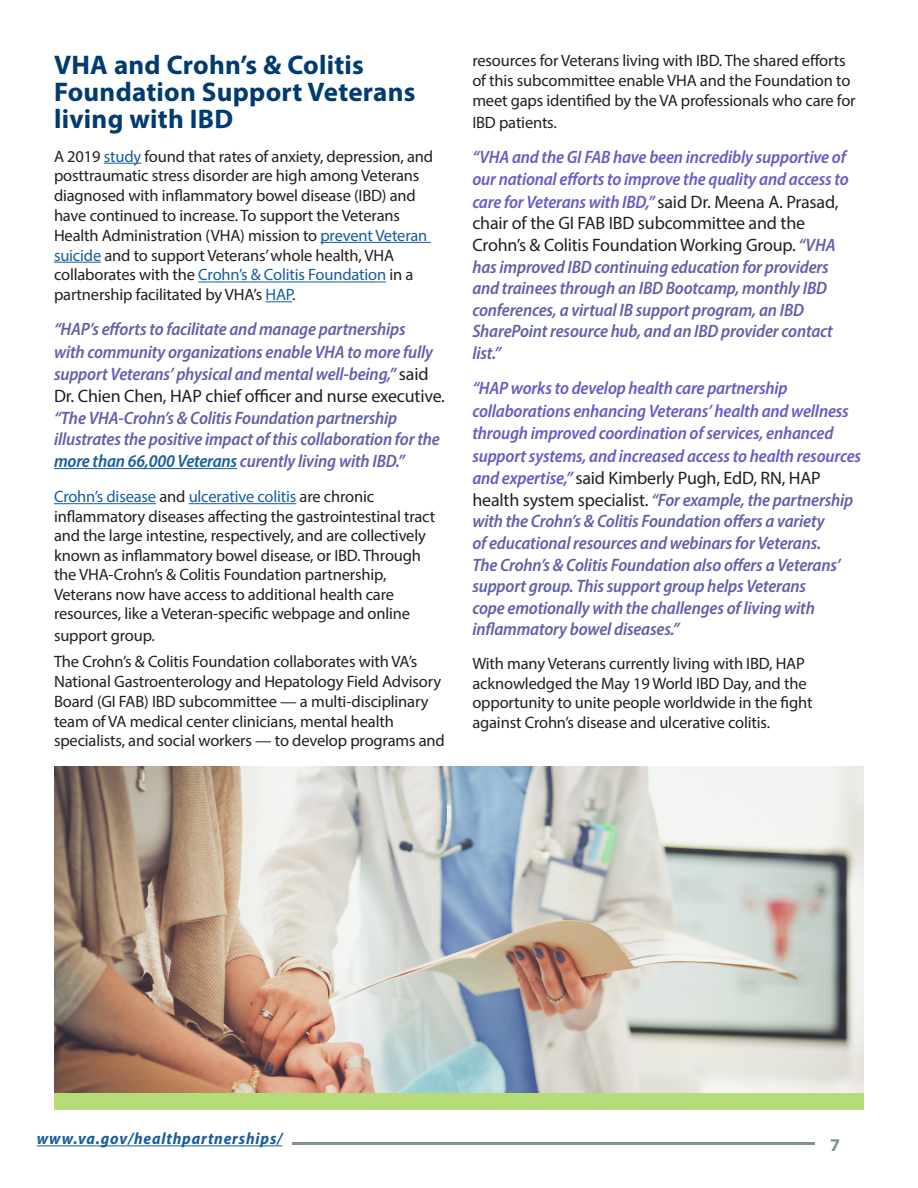
<style>
.page{position:relative;width:918px;height:1188px;background:#fff}
.page>*{position:absolute;margin:0;border:0;box-sizing:border-box;transform-origin:0 0}
.Subheading_2{font:700 27px/27px "Myriad Pro";letter-spacing:.01em;color:#003b71}
.Quote_Callout{font:italic 600 semi-condensed 18px/21.9px "Myriad Pro";letter-spacing:-.01em;color:#6260ab}
.t1{font:700 18px "Myriad Pro";color:#839097}
.Body_Copy{font:16.5px/19.8px "Myriad Pro";letter-spacing:-.01em;color:#231f20}
.t2{font:italic 700 semi-condensed 16.5px "Myriad Pro";letter-spacing:.05em;color:#175d9e}
.s1{color:#175d9e}
.s2{font-weight:400;font-style:normal;font-stretch:normal;color:#231f20}
.s3{color:#655dc6}
</style>
<div class="page">
<hr style="left:293px;top:1143px;width:522px;height:2px;background:#839097">
<div style="left:54px;top:1093px;width:810px;height:17px;background:#b5dc79"></div>
<hr style="left:104px;top:163px;width:37px;height:1px;background:#175d9e">
<hr style="left:320px;top:242px;width:111px;height:1px;background:#175d9e">
<hr style="left:54px;top:262px;width:47px;height:1px;background:#175d9e">
<hr style="left:198px;top:282px;width:188px;height:1px;background:#175d9e">
<svg style="left:265px;top:301px;width:27px;height:1px"></svg>
<hr style="left:54px;top:468px;width:183px;height:1px;background:#175d9e">
<hr style="left:54px;top:503px;width:102px;height:1px;background:#175d9e">
<hr style="left:189px;top:503px;width:107px;height:1px;background:#175d9e">
<hr style="left:37px;top:1145px;width:245px;height:1px;background:#175d9e">
<img style="left:54px;top:767px;width:810px;height:326px">
<p class="Subheading_2" style="left:54px;top:51px;width:363px">VHA and Crohn’s &amp; Colitis<br>Foundation Support Veterans living with IBD</p>
<p class="Body_Copy" style="left:54px;top:146px;width:381px">A 2019 <span class="s1">study</span> found that rates of anxiety, depression, and posttraumatic stress disorder are high among Veterans diagnosed with inflammatory bowel disease (IBD) and have continued to increase. To support the Veterans Health Administration (VHA) mission to <span class="s1">prevent Veteran suicide</span> and to support Veterans’ whole health, VHA collaborates with the <span class="s1">Crohn’s &amp; Colitis Foundation</span> in a partnership facilitated by VHA’s <span class="s1">HAP</span>.</p>
<p class="Quote_Callout" style="left:54px;top:318px;width:393px">“HAP’s efforts to facilitate and manage partnerships<br>with community organizations enable VHA to more fully support Veterans’ physical and mental well-being,” <span class="s2">said Dr. Chien Chen, HAP chief officer and nurse executive. </span>“The VHA-Crohn’s &amp; Colitis Foundation partnership illustrates the positive impact of this collaboration for the <span class="s1">more than 66,000 Veterans</span> curently living with IBD.”</p>
<p class="Body_Copy" style="left:54px;top:487px;width:383px"><span class="s1">Crohn’s disease</span> and <span class="s1">ulcerative colitis</span> are chronic inflammatory diseases affecting the gastrointestinal tract and the large intestine, respectively, and are collectively known as inflammatory bowel disease, or IBD. Through the VHA-Crohn’s &amp; Colitis Foundation partnership, Veterans now have access to additional health care resources, like a Veteran-specific webpage and online</p>
<p class="Body_Copy" style="left:54px;top:625px;width:102px">support group.</p>
<p class="Body_Copy" style="left:54px;top:652px;width:392px">The Crohn’s &amp; Colitis Foundation collaborates with VA’s National Gastroenterology and Hepatology Field Advisory Board (GI FAB) IBD subcommittee — a multi-disciplinary team of VA medical center clinicians, mental health specialists, and social workers — to develop programs and</p>
<p class="Body_Copy" style="left:472px;top:51px;width:385px">resources for Veterans living with IBD. The shared efforts of this subcommittee enable VHA and the Foundation to meet gaps identified by the VA professionals who care for</p>
<p class="Body_Copy" style="left:472px;top:112px;width:86px">IBD patients.</p>
<p class="Quote_Callout" style="left:472px;top:146px;width:378px"><span class="s3">“VHA and the GI FAB have been incredibly supportive of our national efforts to improve the quality and access to care for Veterans with IBD,”</span> <span class="s2">said Dr. Meena A. Prasad, chair of the GI FAB IBD subcommittee and the Crohn’s &amp; Colitis Foundation Working Group.</span> “VHA has improved IBD continuing education for providers and trainees through an IBD Bootcamp, monthly IBD conferences, a virtual IB support program, an IBD SharePoint resource hub, and an IBD provider contact list.”</p>
<p class="Quote_Callout" style="left:472px;top:377px;width:390px"><span class="s3">“HAP works to develop health care partnership collaborations enhancing Veterans’ health and wellness through improved coordination of services, enhanced support systems, and increased access to health resources and expertise,”</span> <span class="s2">said Kimberly Pugh, EdD, RN, HAP health system specialist.</span> “For example, the partnership with the Crohn’s &amp; Colitis Foundation offers a variety<br>of educational resources and webinars for Veterans.<br>The Crohn’s &amp; Colitis Foundation also offers a Veterans’ support group. This support group helps Veterans<br>cope emotionally with the challenges of living with inflammatory bowel diseases.”</p>
<p class="Body_Copy" style="left:472px;top:653px;width:342px">With many Veterans currently living with IBD, HAP acknowledged the May 19 World IBD Day, and the opportunity to unite people worldwide in the fight against Crohn’s disease and ulcerative colitis.</p>
<p class="t2" style="left:37px;top:1128px;width:247px">www.va.gov/healthpartnerships/</p>
<p class="t1" style="left:830px;top:1133px;width:11px">7</p>
</div>
